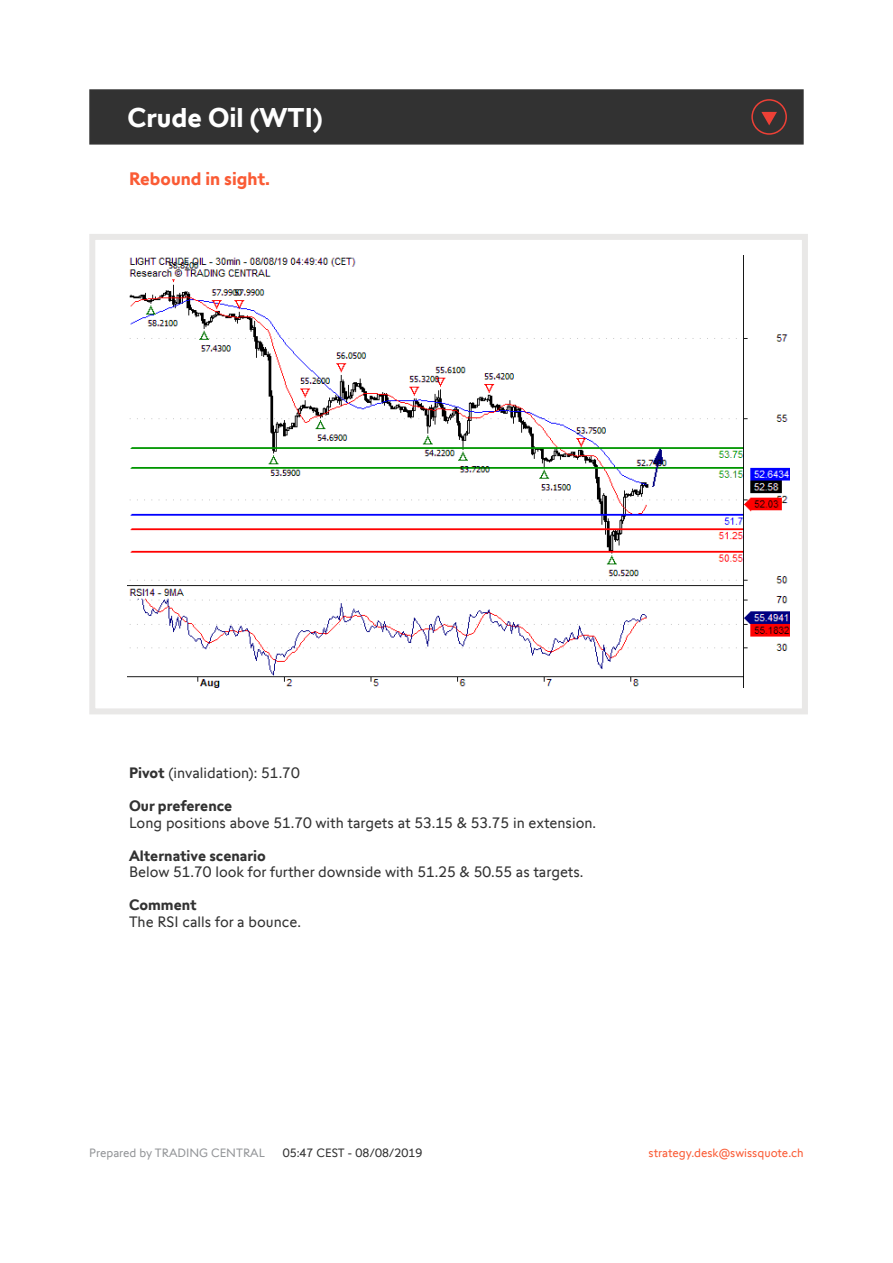
<style>
.page{position:relative;width:893px;height:1263px;background:#fff}
.page>*{position:absolute;margin:0;border:0;box-sizing:border-box;transform-origin:0 0}
.t1{font:700 27px "Swissquote CT";color:#fff}
.t2{font:700 18px "Swissquote CT";color:#fa5b35}
.t3{font:15px "Swissquote CT";color:#323232}
.t4{font:700 15px "Swissquote CT";color:#323232}
.t5{font:12px "Swissquote CT";color:#fa5b35}
.t6{font:12px "Swissquote CT";color:#939598}
.t7{font:12px "Swissquote CT";color:#323232}
.s1{font-weight:700}
</style>
<div class="page">
<div style="left:89px;top:234px;width:719px;height:480px;border:6px solid #e9e8e7"></div>
<div style="left:89px;top:89px;width:715px;height:56px;background:#323232;border:2px solid #323232"></div>
<img style="left:128px;top:255px;width:661px;height:432px">
<svg style="left:751px;top:99px;width:36px;height:36px"></svg>
<h1 class="t1" style="left:128px;top:101px;width:197px">Crude Oil (WTI)</h1>
<p class="t2" style="left:129px;top:168px;width:143px">Rebound in sight.</p>
<p class="t3" style="left:129px;top:764px;width:172px"><span class="s1">Pivot</span> (invalidation): 51.70</p>
<p class="t4" style="left:129px;top:797px;width:105px">Our preference</p>
<p class="t3" style="left:129px;top:814px;width:469px">Long positions above 51.70 with targets at 53.15 &amp; 53.75 in extension.</p>
<p class="t4" style="left:129px;top:846px;width:138px">Alternative scenario</p>
<p class="t3" style="left:129px;top:863px;width:456px">Below 51.70 look for further downside with 51.25 &amp; 50.55 as targets.</p>
<p class="t4" style="left:129px;top:896px;width:69px">Comment</p>
<p class="t3" style="left:129px;top:913px;width:174px">The RSI calls for a bounce.</p>
<p class="t6" style="left:89px;top:1145px;width:177px">Prepared by TRADING CENTRAL</p>
<p class="t7" style="left:283px;top:1145px;width:141px">05:47 CEST - 08/08/2019</p>
<p class="t5" style="left:649px;top:1145px;width:157px">strategy.desk@swissquote.ch</p>
</div>
